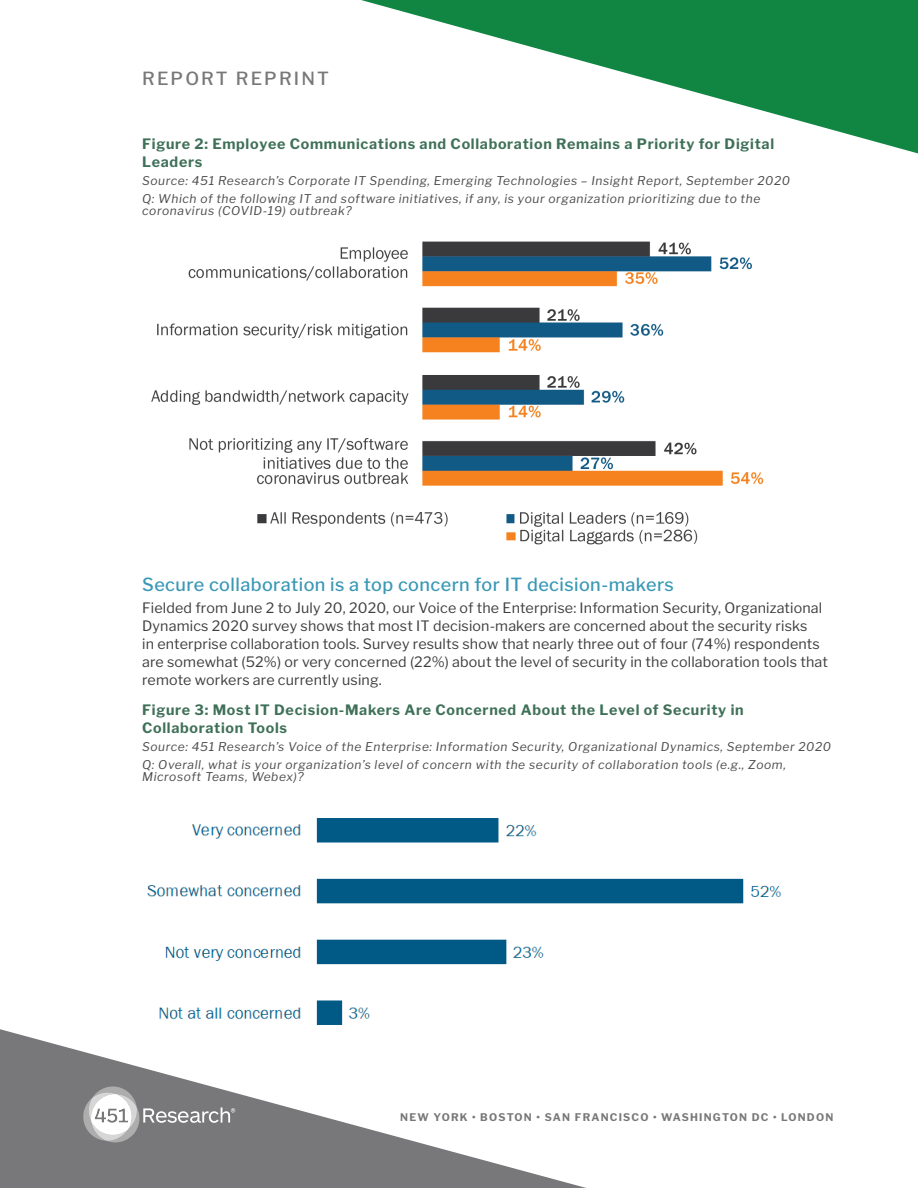
<style>
.page{position:relative;width:918px;height:1188px;background:#fff}
.page>*{position:absolute;margin:0;border:0;box-sizing:border-box;transform-origin:0 0}
.t1{font:500 18px "Libre Franklin";letter-spacing:.025em;color:#3998b5}
.t2{font:500 18px "Libre Franklin";letter-spacing:.12em;color:#78787a}
.Libre_Franklin_Body{font:14.25px/18px "Libre Franklin";letter-spacing:.01em;color:#3e3e3f}
.Figures{font:700 14.25px/18px "Libre Franklin";letter-spacing:.05em;color:#3f7058}
.Sources{font:italic 12px/12px "Libre Franklin";letter-spacing:.05em;color:#4b4c4d}
.t3{font:700 10.5px "Libre Franklin";letter-spacing:.115em;color:#78787a}
</style>
<div class="page">
<svg style="left:0;top:1029px;width:586px;height:159px;fill:#78787a"></svg>
<svg style="left:361px;top:0;width:557px;height:154px"></svg>
<svg style="left:82px;top:1086px;width:153px;height:56px"></svg>
<img style="left:151px;top:241px;width:613px;height:304px">
<img style="left:141px;top:818px;width:641px;height:237px">
<h1 class="t2" style="left:142px;top:68px;width:188px">REPORT REPRINT</h1>
<p class="Figures" style="left:142px;top:135px;width:633px">Figure 2: Employee Communications and Collaboration Remains a Priority for Digital<br>Leaders</p>
<p class="Sources" style="left:142px;top:174px;width:649px">Source: 451 Research’s Corporate IT Spending, Emerging Technologies – Insight Report, September 2020</p>
<p class="Sources" style="left:142px;top:192px;width:620px">Q: Which of the following IT and software initiatives, if any, is your organization prioritizing due to the coronavirus (COVID-19) outbreak?</p>
<h1 class="t1" style="left:142px;top:573px;width:533px">Secure collaboration is a top concern for IT decision-makers</h1>
<p class="Libre_Franklin_Body" style="left:142px;top:599px;width:687px">Fielded from June 2 to July 20, 2020, our Voice of the Enterprise: Information Security, Organizational Dynamics 2020 survey shows that most IT decision-makers are concerned about the security risks<br>in enterprise collaboration tools. Survey results show that nearly three out of four (74%) respondents are somewhat (52%) or very concerned (22%) about the level of security in the collaboration tools that remote workers are currently using.</p>
<p class="Figures" style="left:142px;top:701px;width:603px">Figure 3: Most IT Decision-Makers Are Concerned About the Level of Security in<br>Collaboration Tools</p>
<p class="Sources" style="left:142px;top:741px;width:690px">Source: 451 Research’s Voice of the Enterprise: Information Security, Organizational Dynamics, September 2020</p>
<p class="Sources" style="left:142px;top:759px;width:645px">Q: Overall, what is your organization’s level of concern with the security of collaboration tools (e.g., Zoom,<br>Microsoft Teams, Webex)?</p>
<p class="t3" style="left:400px;top:1111px;width:434px">NEW YORK • BOSTON • SAN FRANCISCO • WASHINGTON DC • LONDON</p>
</div>
